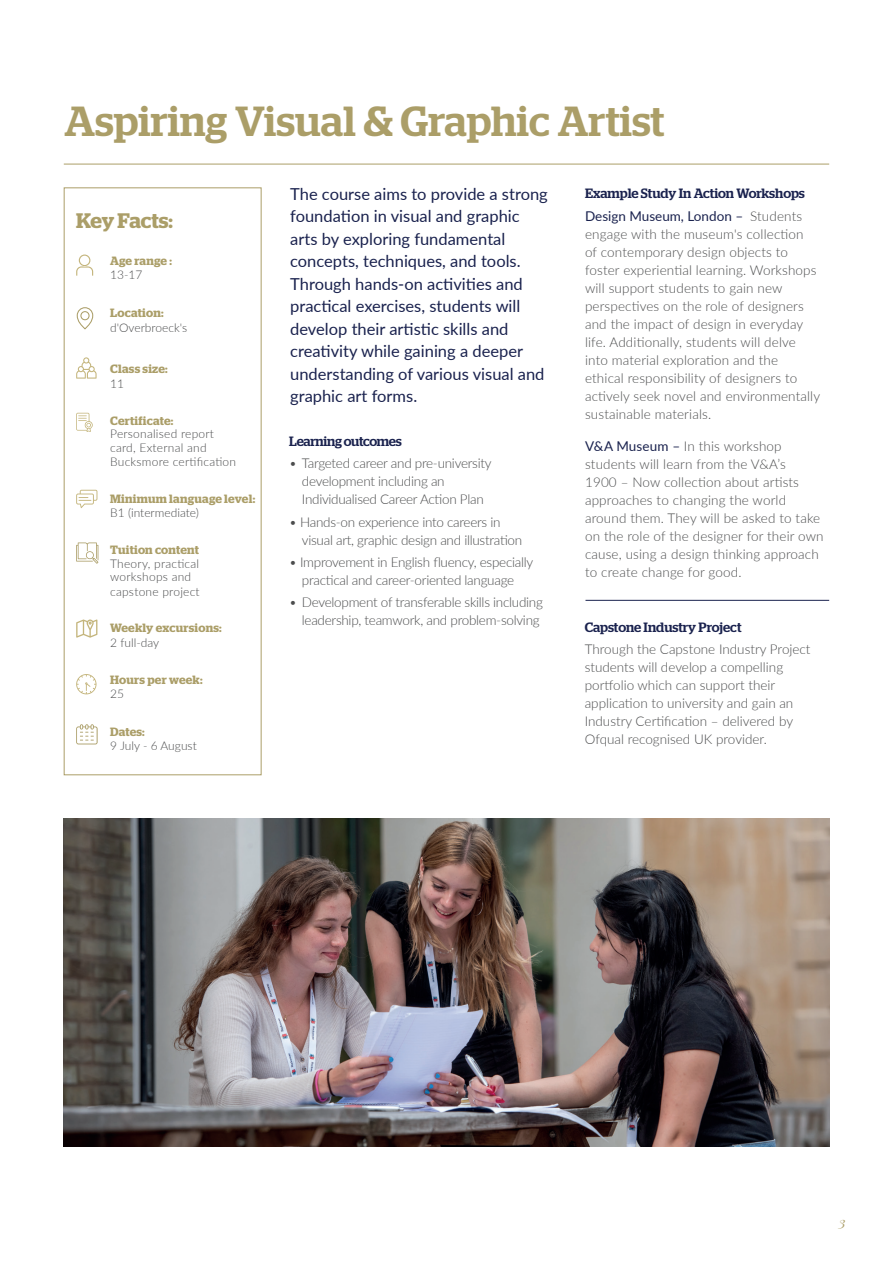
<style>
.page{position:relative;width:893px;height:1263px;background:#fff}
.page>*{position:absolute;margin:0;border:0;box-sizing:border-box;transform-origin:0 0}
.t1{font:500 42px "Stag";letter-spacing:.005em;color:#ab9e68}
.t2{font:600 21px "Stag";letter-spacing:-.005em;color:#ab9e68}
.t3{font:16.5px/22.5px "Lato";color:#1a224e}
.BODY{font:300 13.5px/18px "Lato";letter-spacing:.01em;color:#4b4c4d}
.BULLET_POINT_9pt{font:300 13.5px/18px "Lato";letter-spacing:-.02em;color:#4b4c4d}
.GOLD_SUB_HEAD_9pt{font:500 13.5px "Stag";letter-spacing:-.005em;color:#1a224e}
.t4{font:italic 13.5px "Playfair Display";color:#ab9e68}
.t5{font:300 12px/13.8px "Lato";letter-spacing:.02em;color:#4b4c4d}
.t6{font:600 12px/14.4px "Stag";letter-spacing:.015em;color:#ab9e68}
.t7{font:300 12px/14.4px "Lato";color:#4b4c4d}
.s1{font-family:"Lato";font-weight:300;color:#4b4c4d}
.s2{font-family:"Stag";font-weight:600;color:#ab9e68}
.s3{font-weight:400;color:#1a224e}
</style>
<div class="page">
<hr style="left:585px;top:600px;width:244px;height:1px;background:#1a224e">
<hr style="left:64px;top:164px;width:765px;height:1px;background:#ab9e68">
<img style="left:64px;top:819px;width:765px;height:327px">
<div style="left:64px;top:187px;width:197px;height:588px;background:#fff;border:1px solid #ab9e68"></div>
<svg style="left:76px;top:255px;width:17px;height:21px"></svg>
<svg style="left:76px;top:307px;width:17px;height:23px"></svg>
<svg style="left:76px;top:357px;width:21px;height:22px"></svg>
<svg style="left:76px;top:413px;width:17px;height:19px"></svg>
<svg style="left:76px;top:490px;width:21px;height:18px"></svg>
<svg style="left:76px;top:542px;width:22px;height:22px"></svg>
<svg style="left:76px;top:619px;width:21px;height:19px"></svg>
<svg style="left:76px;top:674px;width:21px;height:20px"></svg>
<svg style="left:76px;top:724px;width:22px;height:20px"></svg>
<p class="t1" style="left:64px;top:96px;width:601px">Aspiring Visual &amp; Graphic Artist</p>
<p class="t2" style="left:76px;top:205px;width:98px">Key Facts:</p>
<p class="t6" style="left:110px;top:252px;width:63px">Age range :<br><span class="s1">13-17</span></p>
<p class="t7" style="left:110px;top:305px;width:79px"><span class="s2">Location: </span>d'Overbroeck's</p>
<p class="t6" style="left:110px;top:361px;width:59px">Class size:<br><span class="s1">11</span></p>
<p class="t5" style="left:110px;top:413px;width:127px"><span class="s2">Certificate:<br></span>Personalised report card, External and<br>Bucksmore certification</p>
<p class="t6" style="left:110px;top:490px;width:147px">Minimum language level:<br><span class="s1">B1 (intermediate)</span></p>
<p class="t5" style="left:110px;top:542px;width:91px"><span class="s2">Tuition content<br></span>Theory, practical workshops and capstone project</p>
<p class="t6" style="left:110px;top:620px;width:113px">Weekly excursions:<br><span class="s1">2 full-day</span></p>
<p class="t6" style="left:110px;top:671px;width:94px">Hours per week:<br><span class="s1">25</span></p>
<p class="t7" style="left:110px;top:724px;width:88px"><span class="s2">Dates:<br></span>9 July - 6 August</p>
<p class="t3" style="left:290px;top:182px;width:259px">The course aims to provide a strong foundation in visual and graphic arts by exploring fundamental concepts, techniques, and tools.<br>Through hands-on activities and practical exercises, students will develop their artistic skills and creativity while gaining a deeper understanding of various visual and graphic art forms.</p>
<p class="GOLD_SUB_HEAD_9pt" style="left:289px;top:433px;width:114px">Learning outcomes</p>
<p class="BULLET_POINT_9pt" style="left:302px;top:454px;width:191px;text-indent:-13px">• Targeted career and pre-university development including an<br>Individualised Career Action Plan</p>
<p class="BULLET_POINT_9pt" style="left:302px;top:512px;width:222px;text-indent:-13px">• Hands-on experience into careers in visual art, graphic design and illustration</p>
<p class="BULLET_POINT_9pt" style="left:289px;top:552px;width:246px;text-align:center">• Improvement in English fluency, especially practical and career-oriented language</p>
<p class="BULLET_POINT_9pt" style="left:289px;top:593px;width:255px;text-align:right">• Development of transferable skills including leadership, teamwork, and problem-solving</p>
<p class="GOLD_SUB_HEAD_9pt" style="left:585px;top:186px;width:221px">Example Study In Action Workshops</p>
<p class="BODY" style="left:585px;top:206px;width:237px"><span class="s3">Design Museum, London –</span> Students engage with the museum's collection<br>of contemporary design objects to foster experiential learning. Workshops will support students to gain new perspectives on the role of designers and the impact of design in everyday life. Additionally, students will delve into material exploration and the ethical responsibility of designers to actively seek novel and environmentally sustainable materials.</p>
<p class="BODY" style="left:585px;top:436px;width:240px"><span class="s3">V&amp;A Museum –</span> In this workshop students will learn from the V&amp;A’s<br>1900 – Now collection about artists approaches to changing the world around them. They will be asked to take on the role of the designer for their own cause, using a design thinking approach to create change for good.</p>
<p class="GOLD_SUB_HEAD_9pt" style="left:585px;top:619px;width:158px">Capstone Industry Project</p>
<p class="BODY" style="left:585px;top:640px;width:227px">Through the Capstone Industry Project students will develop a compelling portfolio which can support their application to university and gain an Industry Certification – delivered by Ofqual recognised UK provider.</p>
<p class="t4" style="left:839px;top:1213px;width:8px">3</p>
</div>
